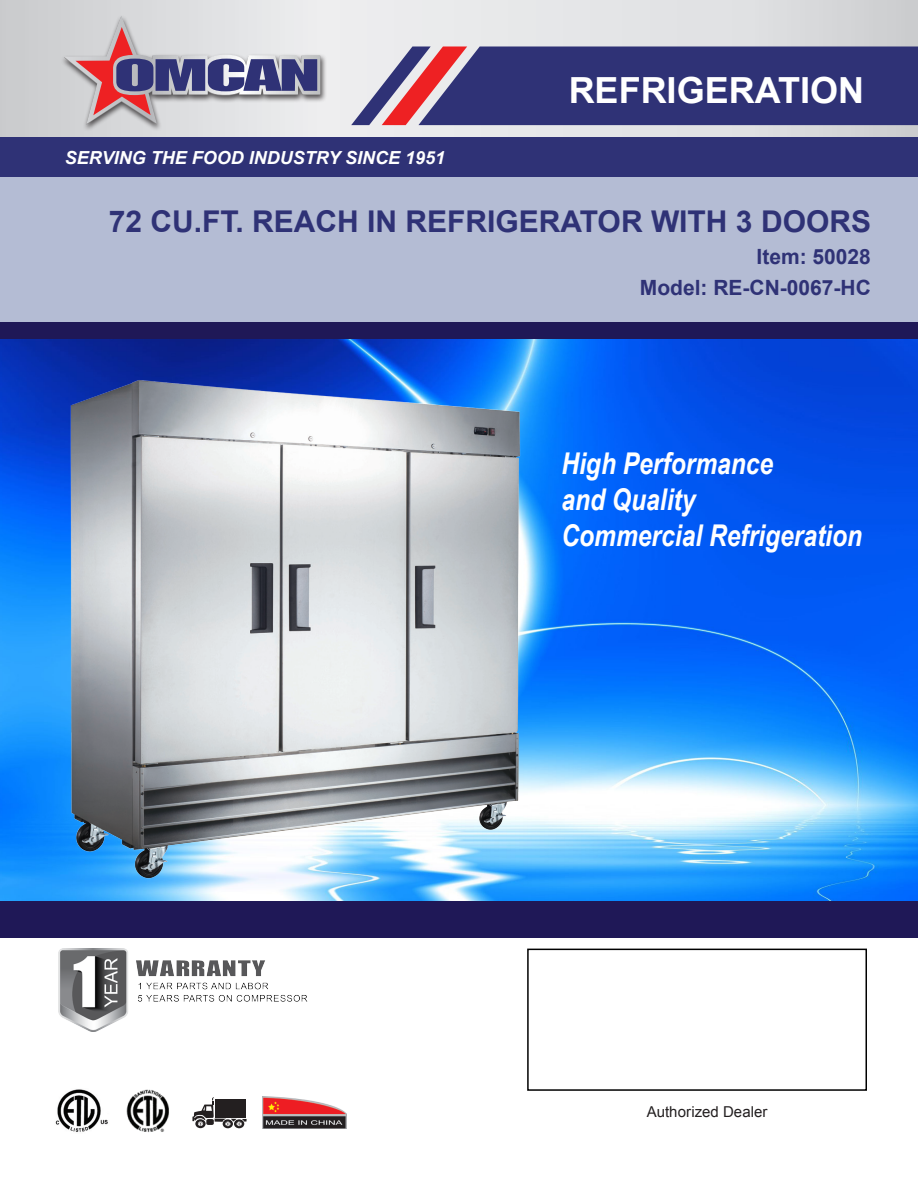
<style>
.page{position:relative;width:918px;height:1188px;background:#fff}
.page>*{position:absolute;margin:0;border:0;box-sizing:border-box;transform-origin:0 0}
.t1{font:700 36px "Arial";color:#fff}
.t2{font:italic 700 30px "Arial Narrow";color:#fff}
.t3{font:700 30px "Arial";color:#2f3276}
.t4{font:700 21px "Arial";color:#2f3276}
.t5{font:italic 700 18px "Arial";color:#fff}
.t6{font:15px "Arial";letter-spacing:.005em;color:#231f20}
</style>
<div class="page">
<img style="left:0;top:338px;width:918px;height:563px">
<img style="left:55px;top:1089px;width:53px;height:43px">
<img style="left:126px;top:1089px;width:43px;height:44px">
<svg style="left:195px;top:1119px;width:11px;height:9px"></svg>
<svg style="left:223px;top:1119px;width:10px;height:9px"></svg>
<svg style="left:234px;top:1119px;width:10px;height:9px"></svg>
<svg style="left:192px;top:1097px;width:55px;height:29px"></svg>
<img style="left:263px;top:1097px;width:84px;height:31px">
<div style="left:0;top:176px;width:918px;height:146px;background:#b4bcd4"></div>
<div style="left:0;top:322px;width:918px;height:16px;background:#1f1857"></div>
<div style="left:0;top:901px;width:918px;height:36px;background:#1f1857"></div>
<svg style="left:0;top:0;width:918px;height:137px;background:#dddee0"></svg>
<div style="left:0;top:137px;width:918px;height:39px;background:#2f3276"></div>
<svg style="left:351px;top:46px;width:567px;height:79px;background:#4a447e"></svg>
<div style="left:61px;top:14px;width:266px;height:118px;background:#231f20;opacity:.75"></div>
<svg style="left:64px;top:16px;width:256px;height:109px;background:#b7acba"></svg>
<div style="left:527px;top:949px;width:340px;height:142px;border:2px solid #000"></div>
<img style="left:45px;top:374px;width:490px;height:521px">
<img style="left:58px;top:949px;width:249px;height:83px">
<p class="t5" style="left:65px;top:146px;width:382px">SERVING THE FOOD INDUSTRY SINCE 1951</p>
<p class="t1" style="left:569px;top:67px;width:297px">REFRIGERATION</p>
<p class="t3" style="left:109px;top:202px;width:764px">72 CU.FT. REACH IN REFRIGERATOR WITH 3 DOORS</p>
<p class="t4" style="left:757px;top:242px;width:116px">Item: 50028</p>
<p class="t4" style="left:640px;top:273px;width:232px">Model: RE-CN-0067-HC</p>
<p class="t2" style="left:561px;top:440px;width:213px">High Performance</p>
<p class="t2" style="left:561px;top:476px;width:135px">and Quality</p>
<p class="t2" style="left:561px;top:512px;width:302px">Commercial Refrigeration</p>
<p class="t6" style="left:647px;top:1102px;width:122px">Authorized Dealer</p>
</div>
